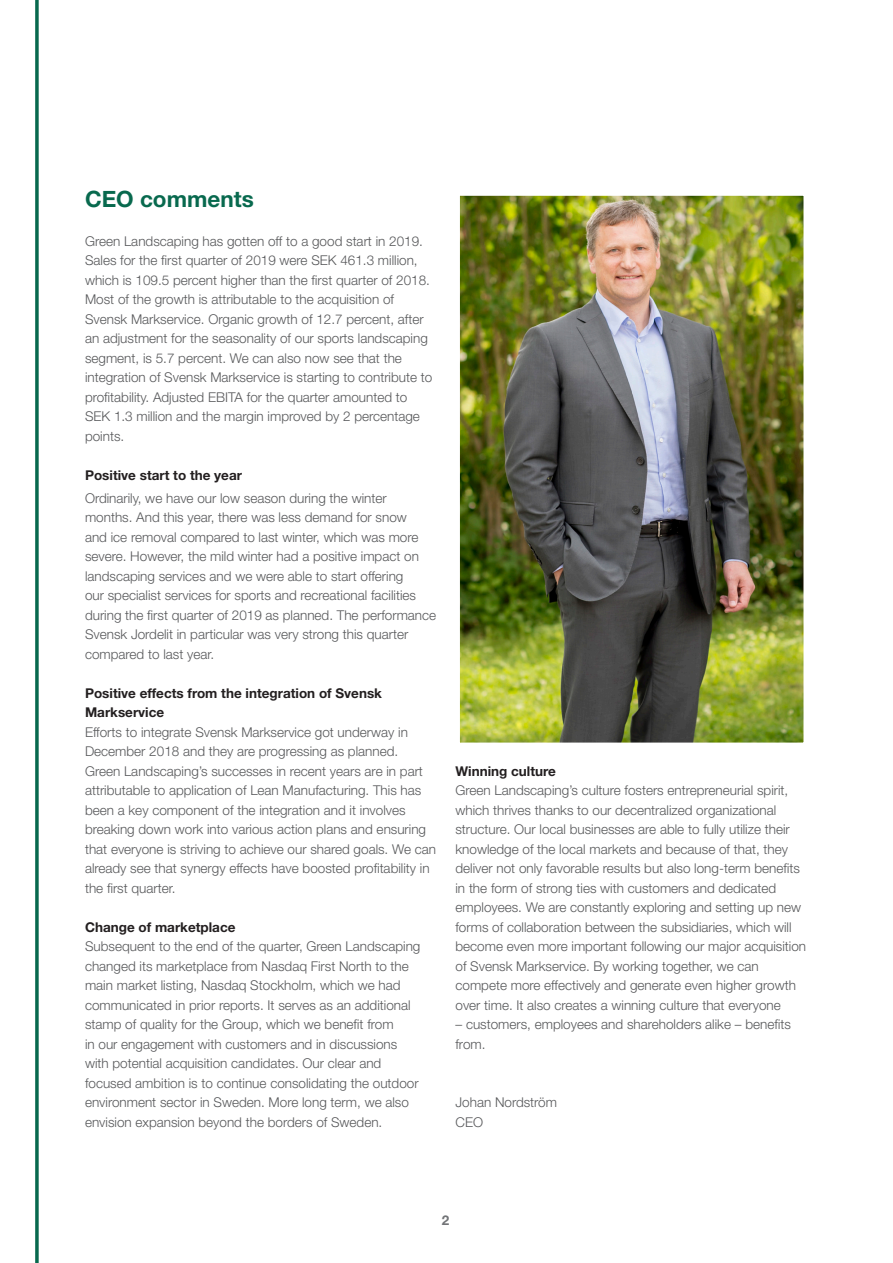
<style>
.page{position:relative;width:893px;height:1263px;background:#fff}
.page>*{position:absolute;margin:0;border:0;box-sizing:border-box;transform-origin:0 0}
.Rubrik_1{font:700 22.5px "Helvetica Neue LT Std";color:#08694e}
.Brödtext{font:300 13.5px/19.5px "Helvetica Neue LT Std";color:#57585a}
.Brödtext-2{font:700 13.5px/19.5px "Helvetica Neue LT Std";color:#231f20}
.t1{font:700 13.5px "Helvetica Neue LT Std";color:#727477}
</style>
<div class="page">
<img style="left:460px;top:196px;width:343px;height:546px">
<div style="left:455px;top:191px;width:353px;height:556px;border:4px solid #fff"></div>
<hr style="left:35px;top:0;width:3px;height:1263px;background:#08694e">
<p class="Rubrik_1" style="left:85px;top:185px;width:170px">CEO comments</p>
<p class="Brödtext" style="left:85px;top:231px;width:349px">Green Landscaping has gotten off to a good start in 2019.<br>Sales for the first quarter of 2019 were SEK 461.3 million, which is 109.5 percent higher than the first quarter of 2018.<br>Most of the growth is attributable to the acquisition of Svensk Markservice. Organic growth of 12.7 percent, after an adjustment for the seasonality of our sports landscaping segment, is 5.7 percent. We can also now see that the integration of Svensk Markservice is starting to contribute to profitability. Adjusted EBITA for the quarter amounted to</p>
<p class="Brödtext" style="left:85px;top:406px;width:336px">SEK 1.3 million and the margin improved by 2 percentage points.</p>
<p class="Brödtext-2" style="left:85px;top:465px;width:159px">Positive start to the year</p>
<p class="Brödtext" style="left:85px;top:488px;width:353px">Ordinarily, we have our low season during the winter months. And this year, there was less demand for snow<br>and ice removal compared to last winter, which was more severe. However, the mild winter had a positive impact on landscaping services and we were able to start offering<br>our specialist services for sports and recreational facilities during the first quarter of 2019 as planned. The performance Svensk Jordelit in particular was very strong this quarter compared to last year.</p>
<p class="Brödtext-2" style="left:85px;top:683px;width:298px">Positive effects from the integration of Svensk<br>Markservice</p>
<p class="Brödtext" style="left:85px;top:722px;width:353px">Efforts to integrate Svensk Markservice got underway in December 2018 and they are progressing as planned.<br>Green Landscaping’s successes in recent years are in part attributable to application of Lean Manufacturing. This has been a key component of the integration and it involves breaking down work into various action plans and ensuring that everyone is striving to achieve our shared goals. We can already see that synergy effects have boosted profitability in the first quarter.</p>
<p class="Brödtext-2" style="left:85px;top:917px;width:152px">Change of marketplace</p>
<p class="Brödtext" style="left:85px;top:936px;width:337px">Subsequent to the end of the quarter, Green Landscaping changed its marketplace from Nasdaq First North to the main market listing, Nasdaq Stockholm, which we had communicated in prior reports. It serves as an additional stamp of quality for the Group, which we benefit from<br>in our engagement with customers and in discussions with potential acquisition candidates. Our clear and focused ambition is to continue consolidating the outdoor environment sector in Sweden. More long term, we also envision expansion beyond the borders of Sweden.</p>
<p class="Brödtext-2" style="left:455px;top:761px;width:102px">Winning culture</p>
<p class="Brödtext" style="left:455px;top:780px;width:352px">Green Landscaping’s culture fosters entrepreneurial spirit, which thrives thanks to our decentralized organizational structure. Our local businesses are able to fully utilize their knowledge of the local markets and because of that, they deliver not only favorable results but also long-term benefits in the form of strong ties with customers and dedicated employees. We are constantly exploring and setting up new forms of collaboration between the subsidiaries, which will become even more important following our major acquisition of Svensk Markservice. By working together, we can compete more effectively and generate even higher growth over time. It also creates a winning culture that everyone</p>
<p class="Brödtext" style="left:455px;top:1014px;width:337px">– customers, employees and shareholders alike – benefits from.</p>
<p class="Brödtext" style="left:455px;top:1092px;width:103px">Johan Nordström</p>
<p class="Brödtext" style="left:455px;top:1112px;width:29px">CEO</p>
<p class="t1" style="left:442px;top:1211px;width:9px">2</p>
</div>
